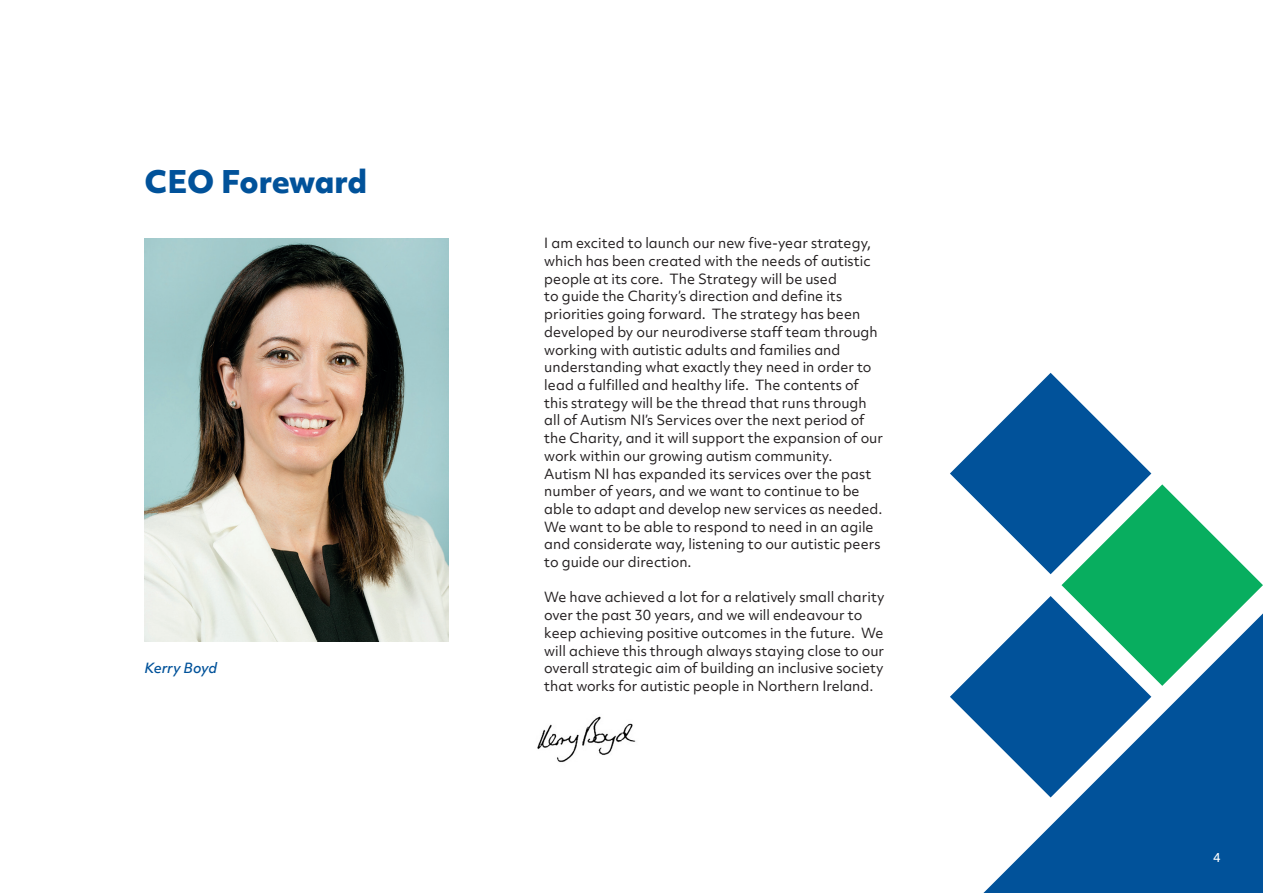
<style>
.page{position:relative;width:1263px;height:893px;background:#fff}
.page>*{position:absolute;margin:0;border:0;box-sizing:border-box;transform-origin:0 0}
.No_Spacing{font:800 30px "Objektiv Mk 2";letter-spacing:-.015em;color:#01529a}
.Body_Text{font:13.5px/17.7px "Objektiv Mk 2";color:#231f20}
.Body_Text-2{font:italic 500 13.5px "Objektiv Mk 2";color:#01529a}
.Body_Text-3{font:500 12px "Objektiv Mk 2";color:#fff}
</style>
<div class="page">
<svg style="left:983px;top:797px;width:280px;height:96px;fill:#01529a"></svg>
<img style="left:145px;top:238px;width:304px;height:404px">
<img style="left:537px;top:716px;width:99px;height:47px">
<svg style="left:950px;top:373px;width:313px;height:424px"></svg>
<p class="No_Spacing" style="left:145px;top:160px;width:224px">CEO Foreward</p>
<p class="Body_Text-2" style="left:145px;top:659px;width:74px">Kerry Boyd</p>
<p class="Body_Text" style="left:544px;top:234px;width:340px">I am excited to launch our new five-year strategy, which has been created with the needs of autistic people at its core. The Strategy will be used<br>to guide the Charity’s direction and define its priorities going forward. The strategy has been developed by our neurodiverse staff team through working with autistic adults and families and understanding what exactly they need in order to lead a fulfilled and healthy life. The contents of this strategy will be the thread that runs through all of Autism NI’s Services over the next period of the Charity, and it will support the expansion of our work within our growing autism community.</p>
<p class="Body_Text" style="left:544px;top:464px;width:340px">Autism NI has expanded its services over the past number of years, and we want to continue to be able to adapt and develop new services as needed.<br>We want to be able to respond to need in an agile and considerate way, listening to our autistic peers to guide our direction.</p>
<p class="Body_Text" style="left:544px;top:588px;width:342px">We have achieved a lot for a relatively small charity over the past 30 years, and we will endeavour to keep achieving positive outcomes in the future. We will achieve this through always staying close to our overall strategic aim of building an inclusive society that works for autistic people in Northern Ireland.</p>
<p class="Body_Text-3" style="left:1213px;top:849px;width:9px">4</p>
</div>
